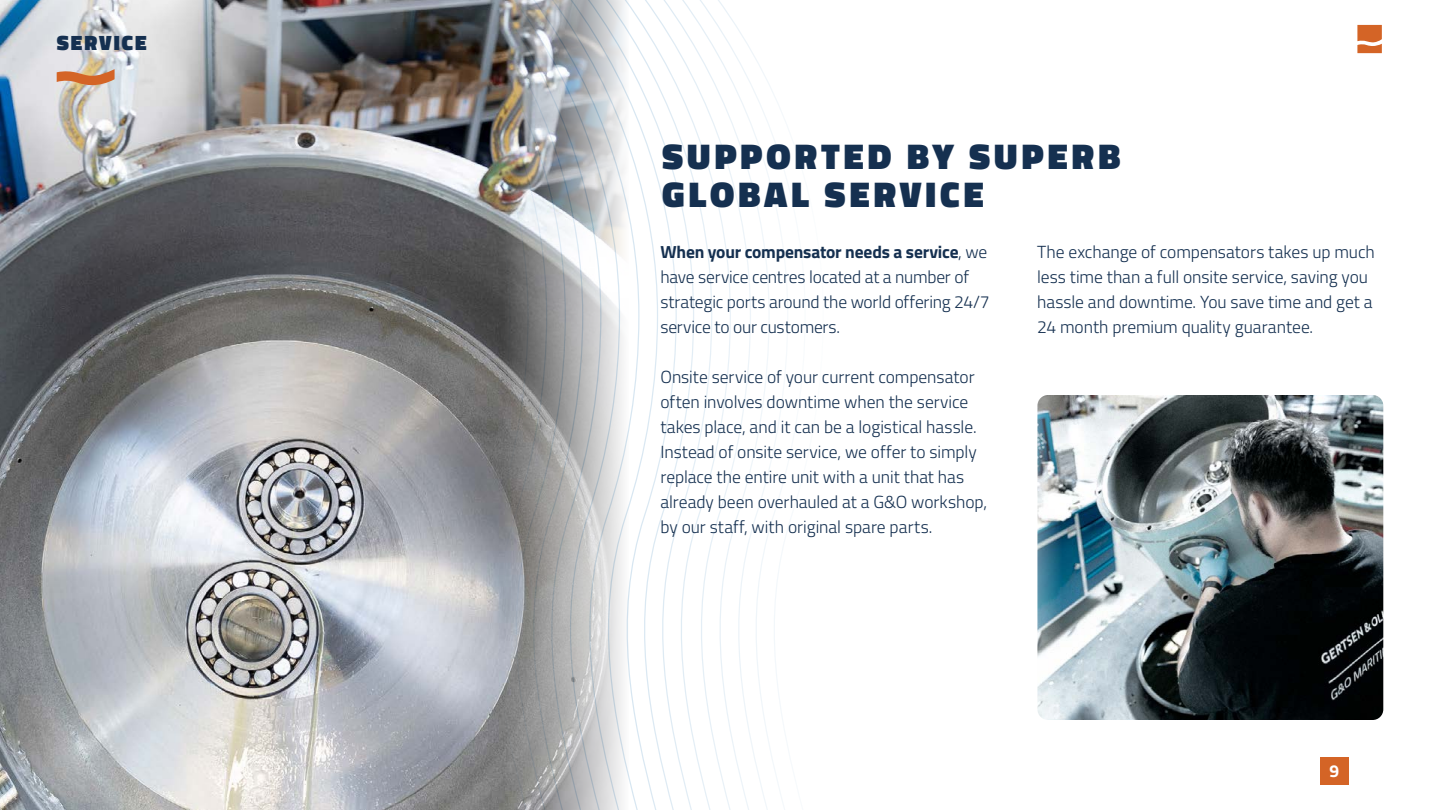
<style>
.page{position:relative;width:1440px;height:810px;background:#fff}
.page>*{position:absolute;margin:0;border:0;box-sizing:border-box;transform-origin:0 0}
.t1{font:900 36.25px/38.8px "Titillium Web";letter-spacing:.11em;color:#153050}
.t2{font:900 21px "Titillium Web";letter-spacing:.1em;color:#153050}
.t3{font:300 17.5px/25px "Titillium Web";letter-spacing:-.005em;color:#153050}
.t4{font:700 17.38px "Titillium Web";color:#fff}
.s1{font-weight:700}
</style>
<div class="page">
<svg style="left:629px;top:4px;width:11px;height:806px"></svg>
<svg style="left:752px;top:52px;width:34px;height:758px"></svg>
<svg style="left:641px;top:0;width:111px;height:810px"></svg>
<img style="left:0;top:0;width:629px;height:810px">
<svg style="left:57px;top:69px;width:58px;height:16px"></svg>
<img style="left:1037px;top:395px;width:346px;height:325px">
<div style="left:1320px;top:757px;width:29px;height:28px;background:#d46426"></div>
<svg style="left:1357px;top:25px;width:25px;height:28px"></svg>
<p class="t2" style="left:57px;top:27px;width:91px">SERVICE</p>
<h1 class="t1" style="left:662px;top:137px;width:460px">SUPPORTED BY SUPERB<br>GLOBAL SERVICE</h1>
<p class="t3" style="left:660px;top:238px;width:331px"><span class="s1">When your compensator needs a service</span>, we have service centres located at a number of strategic ports around the world offering 24/7 service to our customers.</p>
<p class="t3" style="left:660px;top:363px;width:328px">Onsite service of your current compensator often involves downtime when the service takes place, and it can be a logistical hassle.<br>Instead of onsite service, we offer to simply replace the entire unit with a unit that has already been overhauled at a G&amp;O workshop, by our staff, with original spare parts.</p>
<p class="t3" style="left:1037px;top:238px;width:339px">The exchange of compensators takes up much less time than a full onsite service, saving you hassle and downtime. You save time and get a 24 month premium quality guarantee.</p>
<p class="t4" style="left:1330px;top:757px;width:11px">9</p>
</div>
